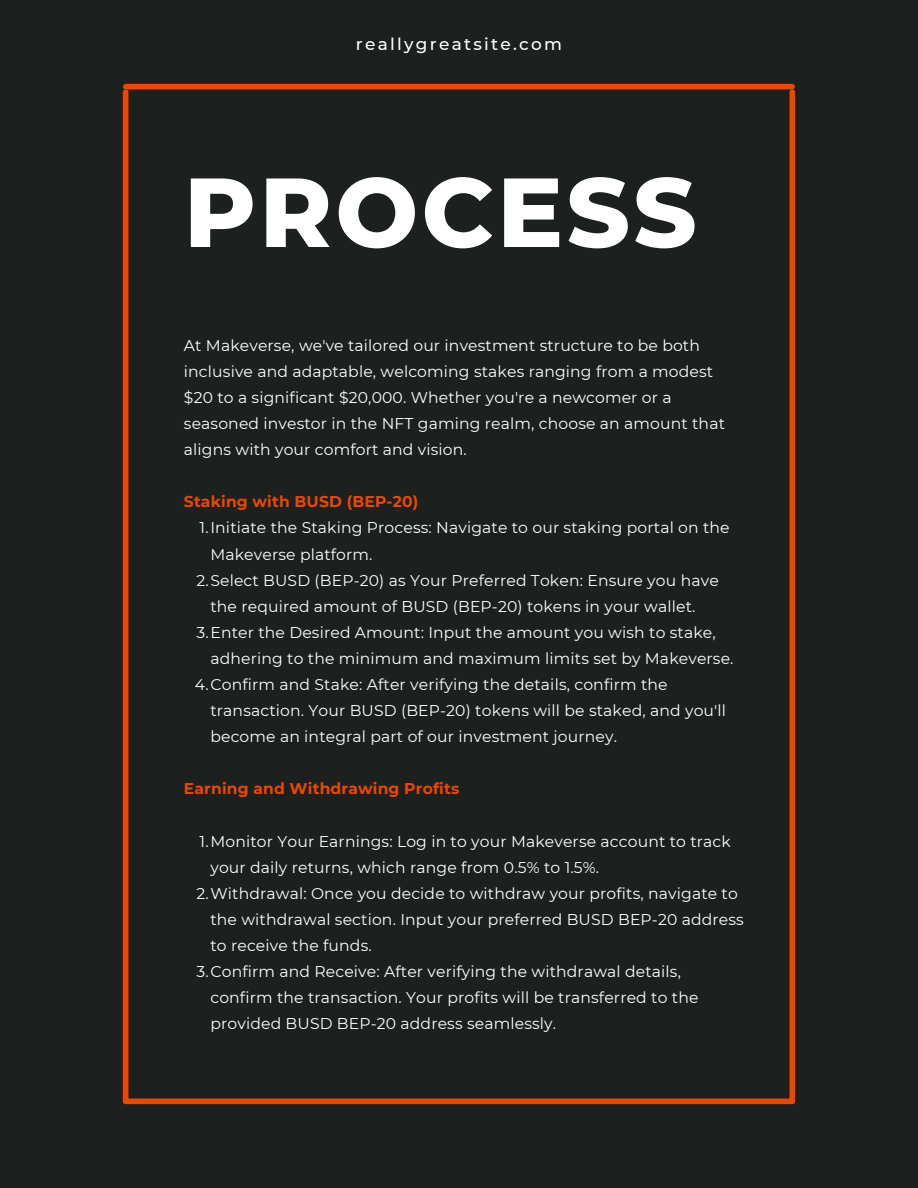
<style>
.page{position:relative;width:918px;height:1188px;background:#1c2120}
.page>*{position:absolute;margin:0;border:0;box-sizing:border-box;transform-origin:0 0}
.t1{font:800 97.95px "Montserrat";letter-spacing:.035em;color:#fff}
.t2{font:500 16.95px "Montserrat";letter-spacing:.135em;color:#fff}
.t3{font:15.6px/26.1px "Montserrat";letter-spacing:.01em;color:#fff}
.t4{font:700 15.6px "Montserrat";letter-spacing:.01em;color:#ed4700}
</style>
<div class="page">
<div style="left:126px;top:84px;width:666px;height:5px;background:#ed4700"></div>
<div style="left:126px;top:1099px;width:666px;height:5px;background:#ed4700"></div>
<div style="left:123px;top:92px;width:5px;height:1009px;background:#ed4700"></div>
<div style="left:790px;top:92px;width:5px;height:1009px;background:#ed4700"></div>
<p class="t2" style="left:356px;top:34px;width:208px">reallygreatsite.com</p>
<p class="t1" style="left:184px;top:152px;width:514px">PROCESS</p>
<p class="t3" style="left:184px;top:332px;width:543px">At Makeverse, we've tailored our investment structure to be both inclusive and adaptable, welcoming stakes ranging from a modest $20 to a significant $20,000. Whether you're a newcomer or a seasoned investor in the NFT gaming realm, choose an amount that aligns with your comfort and vision.</p>
<p class="t4" style="left:184px;top:492px;width:236px">Staking with BUSD (BEP-20)</p>
<p class="t3" style="left:210px;top:515px;width:521px;text-indent:-11px">1.Initiate the Staking Process: Navigate to our staking portal on the<br>Makeverse platform.</p>
<p class="t3" style="left:196px;top:567px;width:524px;text-align:center">2.Select BUSD (BEP-20) as Your Preferred Token: Ensure you have the required amount of BUSD (BEP-20) tokens in your wallet.</p>
<p class="t3" style="left:210px;top:619px;width:525px;text-indent:-14px">3.Enter the Desired Amount: Input the amount you wish to stake, adhering to the minimum and maximum limits set by Makeverse.</p>
<p class="t3" style="left:210px;top:671px;width:517px;text-indent:-15px">4.Confirm and Stake: After verifying the details, confirm the transaction. Your BUSD (BEP-20) tokens will be staked, and you'll become an integral part of our investment journey.</p>
<p class="t4" style="left:184px;top:779px;width:277px">Earning and Withdrawing Profits</p>
<p class="t3" style="left:210px;top:828px;width:522px;text-indent:-11px">1.Monitor Your Earnings: Log in to your Makeverse account to track your daily returns, which range from 0.5% to 1.5%.</p>
<p class="t3" style="left:210px;top:880px;width:535px;text-indent:-14px">2.Withdrawal: Once you decide to withdraw your profits, navigate to the withdrawal section. Input your preferred BUSD BEP-20 address to receive the funds.</p>
<p class="t3" style="left:210px;top:958px;width:490px;text-indent:-14px">3.Confirm and Receive: After verifying the withdrawal details, confirm the transaction. Your profits will be transferred to the provided BUSD BEP-20 address seamlessly.</p>
</div>
